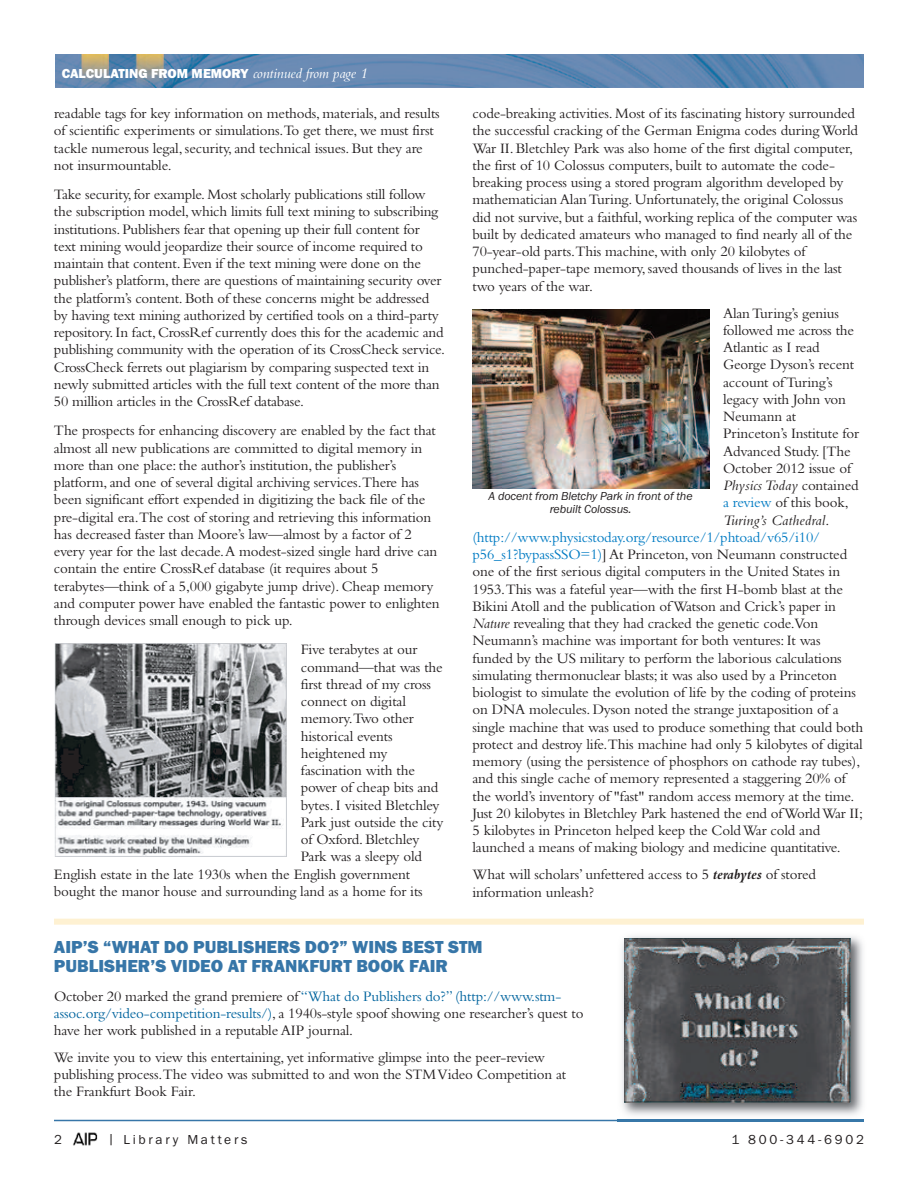
<style>
.page{position:relative;width:918px;height:1188px;background:#fff}
.page>*{position:absolute;margin:0;border:0;box-sizing:border-box;transform-origin:0 0}
.t1{font:800 18px/19.5px "Franklin Gothic";color:#3776a8}
.t2{font:15px/17.2px "Bembo";letter-spacing:-.01em;color:#231f20}
.t3{font:15px "Bembo";letter-spacing:-.01em;color:#007bc3}
.t4{font:italic 15px "Bembo";letter-spacing:.01em;color:#231f20}
.t5{font:800 13.5px "Franklin Gothic";color:#fff}
.t6{font:13.5px "Franklin Gothic";letter-spacing:.2em;color:#231f20}
.t7{font:italic 12px/13.5px "Franklin Gothic";letter-spacing:-.01em;color:#231f20;text-align:center}
.s1{font-family:"Bembo";font-weight:400;font-style:italic;font-size:15px}
.s2{font-style:normal}
.s3{color:#007bc3}
.s4{font-style:italic}
.s5{font-weight:700;font-style:italic}
.s6{color:#00649e}
.s7{font-weight:800}
</style>
<div class="page">
<hr style="left:54px;top:1120px;width:810px;height:1px;background:#3776a8">
<img style="left:55px;top:55px;width:809px;height:33px">
<img style="left:73px;top:1132px;width:25px;height:14px">
<div style="left:54px;top:919px;width:810px;height:6px;background:#fef1d2"></div>
<img style="left:54px;top:643px;width:233px;height:214px">
<img style="left:472px;top:309px;width:238px;height:180px">
<img style="left:618px;top:936px;width:246px;height:186px">
<img style="left:618px;top:1120px;width:246px;height:1px">
<img style="left:625px;top:938px;width:225px;height:164px">
<p class="t5" style="left:62px;top:65px;width:307px">CALCULATING FROM MEMORY <span class="s1">continued from page 1</span></p>
<p class="t2" style="left:54px;top:106px;width:387px">readable tags for key information on methods, materials, and results of scientific experiments or simulations.To get there, we must first tackle numerous legal, security, and technical issues. But they are not insurmountable.</p>
<p class="t2" style="left:54px;top:187px;width:393px">Take security, for example. Most scholarly publications still follow the subscription model, which limits full text mining to subscribing institutions. Publishers fear that opening up their full content for text mining would jeopardize their source of income required to maintain that content. Even if the text mining were done on the publisher’s platform, there are questions of maintaining security over the platform’s content. Both of these concerns might be addressed by having text mining authorized by certified tools on a third-party repository. In fact, CrossRef currently does this for the academic and publishing community with the operation of its CrossCheck service.<br>CrossCheck ferrets out plagiarism by comparing suspected text in newly submitted articles with the full text content of the more than 50 million articles in the CrossRef database.</p>
<p class="t2" style="left:54px;top:424px;width:387px">The prospects for enhancing discovery are enabled by the fact that almost all new publications are committed to digital memory in more than one place: the author’s institution, the publisher’s platform, and one of several digital archiving services.There has been significant effort expended in digitizing the back file of the pre-digital era.The cost of storing and retrieving this information has decreased faster than Moore’s law—almost by a factor of 2 every year for the last decade.A modest-sized single hard drive can contain the entire CrossRef database (it requires about 5 terabytes—think of a 5,000 gigabyte jump drive). Cheap memory and computer power have enabled the fantastic power to enlighten through devices small enough to pick up.</p>
<p class="t2" style="left:301px;top:643px;width:118px">Five terabytes at our</p>
<p class="t2" style="left:301px;top:660px;width:143px">command—that was the</p>
<p class="t2" style="left:301px;top:677px;width:132px">first thread of my cross</p>
<p class="t2" style="left:301px;top:694px;width:107px">connect on digital</p>
<p class="t2" style="left:301px;top:712px;width:114px">memory.Two other</p>
<p class="t2" style="left:301px;top:729px;width:93px">historical events</p>
<p class="t2" style="left:301px;top:746px;width:88px">heightened my</p>
<p class="t2" style="left:301px;top:763px;width:116px">fascination with the</p>
<p class="t2" style="left:301px;top:781px;width:139px">power of cheap bits and</p>
<p class="t2" style="left:301px;top:798px;width:140px">bytes. I visited Bletchley</p>
<p class="t2" style="left:301px;top:815px;width:144px">Park just outside the city</p>
<p class="t2" style="left:301px;top:832px;width:120px">of Oxford. Bletchley</p>
<p class="t2" style="left:301px;top:850px;width:123px">Park was a sleepy old</p>
<p class="t2" style="left:54px;top:867px;width:358px">English estate in the late 1930s when the English government</p>
<p class="t2" style="left:54px;top:884px;width:370px">bought the manor house and surrounding land as a home for its</p>
<p class="t2" style="left:472px;top:106px;width:387px">code-breaking activities. Most of its fascinating history surrounded the successful cracking of the German Enigma codes duringWorld War II. Bletchley Park was also home of the first digital computer, the first of 10 Colossus computers, built to automate the code&shy;breaking process using a stored program algorithm developed by mathematician AlanTuring. Unfortunately, the original Colossus did not survive, but a faithful, working replica of the computer was built by dedicated amateurs who managed to find nearly all of the 70-year-old parts.This machine, with only 20 kilobytes of punched-paper-tape memory, saved thousands of lives in the last two years of the war.</p>
<p class="t2" style="left:723px;top:306px;width:118px">AlanTuring’s genius</p>
<p class="t2" style="left:723px;top:323px;width:133px">followed me across the</p>
<p class="t2" style="left:723px;top:340px;width:98px">Atlantic as I read</p>
<p class="t2" style="left:723px;top:358px;width:133px">George Dyson’s recent</p>
<p class="t2" style="left:723px;top:375px;width:111px">account ofTuring’s</p>
<p class="t2" style="left:723px;top:392px;width:125px">legacy with John von</p>
<p class="t2" style="left:723px;top:409px;width:75px">Neumann at</p>
<p class="t2" style="left:723px;top:427px;width:137px">Princeton’s Institute for</p>
<p class="t2" style="left:723px;top:444px;width:129px">Advanced Study. [The</p>
<p class="t2" style="left:723px;top:461px;width:130px">October 2012 issue of</p>
<p class="t4" style="left:723px;top:480px;width:137px">Physics Today <span class="s2">contained</span></p>
<p class="t2" style="left:723px;top:496px;width:127px"><span class="s3">a review</span> of this book,</p>
<p class="t4" style="left:723px;top:515px;width:108px">Turing’s Cathedral<span class="s2">.</span></p>
<p class="t3" style="left:472px;top:532px;width:349px">(http://www.physicstoday.org/resource/1/phtoad/v65/i10/</p>
<p class="t2" style="left:473px;top:547px;width:376px"><span class="s3">p56_s1?bypassSSO=1)</span>] At Princeton, von Neumann constructed</p>
<p class="t2" style="left:472px;top:565px;width:369px">one of the first serious digital computers in the United States in</p>
<p class="t2" style="left:472px;top:582px;width:372px">1953.This was a fateful year—with the first H-bomb blast at the</p>
<p class="t2" style="left:472px;top:599px;width:365px">Bikini Atoll and the publication ofWatson and Crick’s paper in</p>
<p class="t2" style="left:472px;top:616px;width:347px"><span class="s4">Nature</span> revealing that they had cracked the genetic code.Von</p>
<p class="t2" style="left:472px;top:634px;width:350px">Neumann’s machine was important for both ventures: It was</p>
<p class="t2" style="left:472px;top:651px;width:371px">funded by the US military to perform the laborious calculations</p>
<p class="t2" style="left:472px;top:668px;width:366px">simulating thermonuclear blasts; it was also used by a Princeton</p>
<p class="t2" style="left:472px;top:685px;width:385px">biologist to simulate the evolution of life by the coding of proteins</p>
<p class="t2" style="left:472px;top:703px;width:368px">on DNA molecules. Dyson noted the strange juxtaposition of a</p>
<p class="t2" style="left:472px;top:720px;width:392px">single machine that was used to produce something that could both</p>
<p class="t2" style="left:472px;top:737px;width:392px">protect and destroy life.This machine had only 5 kilobytes of digital</p>
<p class="t2" style="left:472px;top:754px;width:389px">memory (using the persistence of phosphors on cathode ray tubes),</p>
<p class="t2" style="left:472px;top:772px;width:375px">and this single cache of memory represented a staggering 20% of</p>
<p class="t2" style="left:472px;top:789px;width:384px">the world’s inventory of "fast" random access memory at the time.</p>
<p class="t2" style="left:472px;top:806px;width:392px">Just 20 kilobytes in Bletchley Park hastened the end ofWorldWar II;</p>
<p class="t2" style="left:472px;top:823px;width:349px">5 kilobytes in Princeton helped keep the ColdWar cold and</p>
<p class="t2" style="left:472px;top:841px;width:370px">launched a means of making biology and medicine quantitative.</p>
<p class="t2" style="left:472px;top:868px;width:345px">What will scholars’ unfettered access to 5 <span class="s5">terabytes</span> of stored information unleash?</p>
<p class="t7" style="left:489px;top:489px;width:205px">A docent from Bletchy Park in front of the rebuilt Colossus.</p>
<p class="t1" style="left:54px;top:937px;width:430px">AIP’S “WHAT DO PUBLISHERS DO?” WINS BEST STM<br>PUBLISHER’S VIDEO AT FRANKFURT BOOK FAIR</p>
<p class="t2" style="left:54px;top:989px;width:531px">October 20 marked the grand premiere of <span class="s6">“What do Publishers do?” (http://www.stm&shy;assoc.org/video-competition-results/)</span>, a 1940s-style spoof showing one researcher’s quest to have her work published in a reputable AIP journal.</p>
<p class="t2" style="left:54px;top:1050px;width:514px">We invite you to view this entertaining, yet informative glimpse into the peer-review publishing process.The video was submitted to and won the STMVideo Competition at the Frankfurt Book Fair.</p>
<p class="t6" style="left:54px;top:1132px;width:195px">2 <span class="s7">AIP</span> | Library Matters</p>
<p class="t6" style="left:732px;top:1132px;width:134px">1 800-344-6902</p>
</div>
